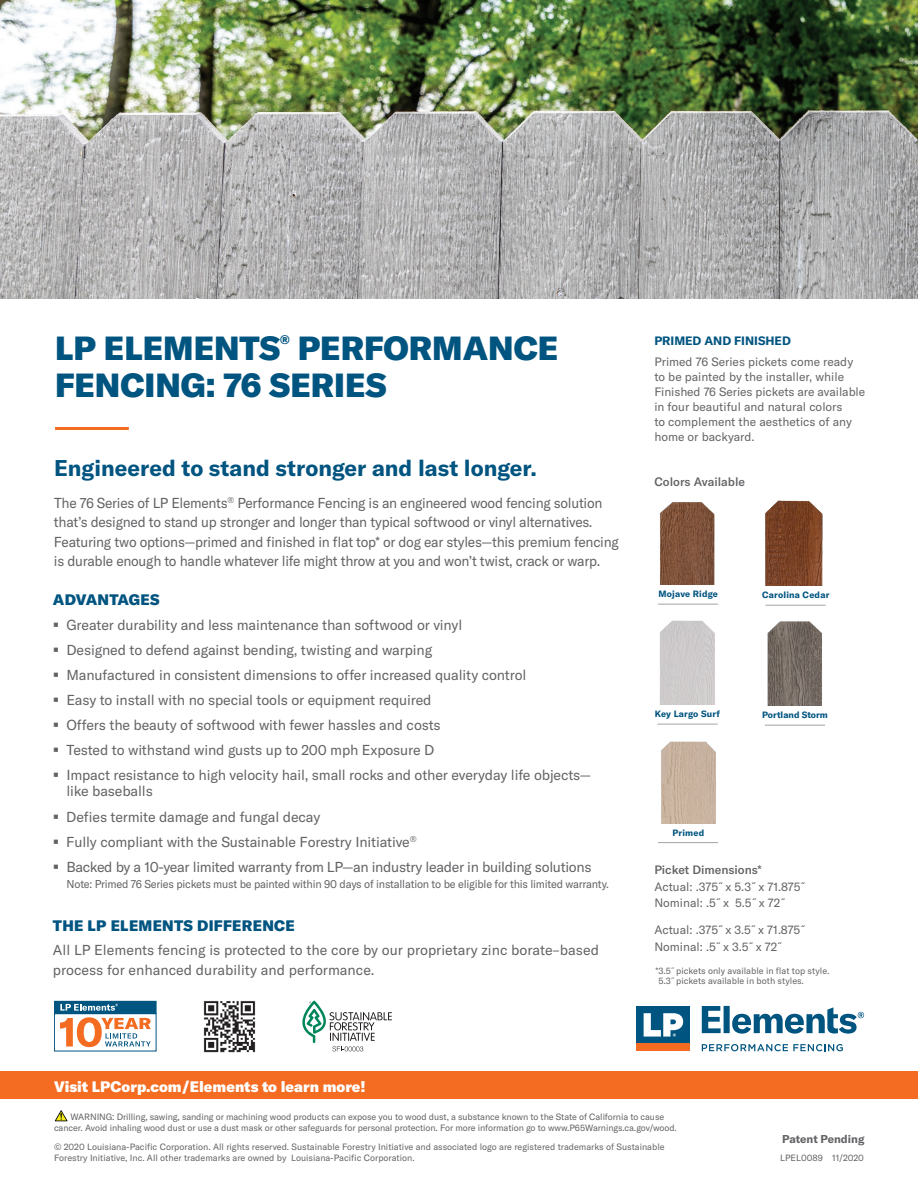
<style>
.page{position:relative;width:918px;height:1188px;background:#fff}
.page>*{position:absolute;margin:0;border:0;box-sizing:border-box;transform-origin:0 0}
.t1{font:900 33px/37.5px "GT America";color:#005480}
.t2{font:700 22.5px "GT America";color:#005480}
.t3{font:900 15px "GT America";color:#fff}
.t4{font:900 15px "GT America";letter-spacing:.02em;color:#005480}
.t5{font:14.25px/19.5px "GT America";letter-spacing:-.01em;color:#636366}
.t6{font:900 12.3px "GT America";color:#005480}
.t7{font:12px/15px "GT America";color:#636366}
.t8{font:500 12px "GT America";color:#636366}
.t9{font:700 12px "GT America";color:#005480}
.t10{font:11.25px "GT America";letter-spacing:-.02em;color:#636366}
.t11{font:700 11.25px "GT America";color:#636366}
.t12{font:9px/10.5px "GT America";letter-spacing:-.005em;color:#636366}
.t13{font:700 9px "GT America";letter-spacing:.02em;color:#005480}
.t14{font:700 9px "GT America";color:#005480}
</style>
<div class="page">
<hr style="left:55px;top:427px;width:74px;height:3px;background:#f36c21">
<hr style="left:658px;top:604px;width:60px;height:1px;background:#a7a2a0">
<img style="left:765px;top:500px;width:58px;height:86px">
<img style="left:660px;top:502px;width:55px;height:82px">
<hr style="left:765px;top:605px;width:61px;height:1px;background:#a7a2a0">
<img style="left:767px;top:621px;width:55px;height:84px">
<hr style="left:765px;top:725px;width:60px;height:1px;background:#a7a2a0">
<div style="left:660px;top:620px;width:55px;height:84px;background:#cecbcb"></div>
<hr style="left:657px;top:724px;width:61px;height:1px;background:#a7a2a0">
<hr style="left:658px;top:842px;width:60px;height:1px;background:#a7a2a0">
<img style="left:661px;top:741px;width:55px;height:82px">
<div style="left:0;top:1071px;width:918px;height:28px;background:#f36c21"></div>
<div style="left:636px;top:1006px;width:54px;height:38px;background:#005480"></div>
<div style="left:636px;top:1044px;width:54px;height:7px;background:#f36c21"></div>
<svg style="left:644px;top:1013px;width:39px;height:24px"></svg>
<svg style="left:702px;top:1044px;width:141px;height:7px"></svg>
<svg style="left:702px;top:1006px;width:162px;height:28px"></svg>
<img style="left:203px;top:1001px;width:53px;height:52px">
<svg style="left:302px;top:1001px;width:90px;height:50px"></svg>
<svg style="left:55px;top:1110px;width:13px;height:11px"></svg>
<div style="left:54px;top:1001px;width:102px;height:13px;background:#005480"></div>
<svg style="left:60px;top:1017px;width:91px;height:30px"></svg>
<svg style="left:60px;top:1004px;width:58px;height:7px"></svg>
<img style="left:0;top:0;width:918px;height:298px">
<h1 class="t1" style="left:55px;top:328px;width:227px">LP ELEMENTS</h1>
<p class="t6" style="left:280px;top:331px;width:11px">®</p>
<h1 class="t1" style="left:55px;top:328px;width:505px;text-indent:243px">PERFORMANCE<br>FENCING: 76 SERIES</h1>
<p class="t9" style="left:654px;top:333px;width:138px">PRIMED AND FINISHED</p>
<p class="t7" style="left:654px;top:355px;width:212px">Primed 76 Series pickets come ready to be painted by the installer, while Finished 76 Series pickets are available in four beautiful and natural colors<br>to complement the aesthetics of any home or backyard.</p>
<h2 class="t2" style="left:54px;top:454px;width:485px">Engineered to stand stronger and last longer.</h2>
<p class="t5" style="left:54px;top:493px;width:566px">The 76 Series of LP Elements<sup>®</sup> Performance Fencing is an engineered wood fencing solution that’s designed to stand up stronger and longer than typical softwood or vinyl alternatives.<br>Featuring two options—primed and finished in flat top* or dog ear styles—this premium fencing is durable enough to handle whatever life might throw at you and won’t twist, crack or warp.</p>
<p class="t4" style="left:53px;top:590px;width:108px">ADVANTAGES</p>
<p class="t5" style="left:53px;top:615px;width:411px">▪ Greater durability and less maintenance than softwood or vinyl</p>
<p class="t5" style="left:53px;top:640px;width:381px">▪ Designed to defend against bending, twisting and warping</p>
<p class="t5" style="left:53px;top:665px;width:475px">▪ Manufactured in consistent dimensions to offer increased quality control</p>
<p class="t5" style="left:53px;top:690px;width:380px">▪ Easy to install with no special tools or equipment required</p>
<p class="t5" style="left:53px;top:715px;width:389px">▪ Offers the beauty of softwood with fewer hassles and costs</p>
<p class="t5" style="left:53px;top:740px;width:383px">▪ Tested to withstand wind gusts up to 200 mph Exposure D</p>
<p class="t5" style="left:66px;top:767px;width:526px;line-height:16.5px;text-indent:-13px">▪ Impact resistance to high velocity hail, small rocks and other everyday life objects— like baseballs</p>
<p class="t5" style="left:53px;top:807px;width:269px">▪ Defies termite damage and fungal decay</p>
<p class="t5" style="left:53px;top:832px;width:366px">▪ Fully compliant with the Sustainable Forestry Initiative<sup>®</sup></p>
<p class="t5" style="left:53px;top:857px;width:540px">▪ Backed by a 10-year limited warranty from LP—an industry leader in building solutions</p>
<p class="t10" style="left:67px;top:877px;width:544px">Note: Primed 76 Series pickets must be painted within 90 days of installation to be eligible for this limited warranty.</p>
<p class="t4" style="left:53px;top:916px;width:243px">THE LP ELEMENTS DIFFERENCE</p>
<p class="t5" style="left:53px;top:941px;width:548px">All LP Elements fencing is protected to the core by our proprietary zinc borate–based process for enhanced durability and performance.</p>
<p class="t8" style="left:654px;top:475px;width:92px">Colors Available</p>
<p class="t13" style="left:659px;top:588px;width:61px">Mojave Ridge</p>
<p class="t13" style="left:762px;top:589px;width:69px">Carolina Cedar</p>
<p class="t13" style="left:655px;top:708px;width:67px">Key Largo Surf</p>
<p class="t14" style="left:762px;top:709px;width:67px">Portland Storm</p>
<p class="t13" style="left:672px;top:827px;width:33px">Primed</p>
<p class="t8" style="left:654px;top:863px;width:109px">Picket Dimensions*</p>
<p class="t7" style="left:654px;top:878px;width:155px;line-height:16.5px">Actual: .375˝x 5.3˝x 71.875˝<br>Nominal: .5˝x 5.5˝x 72˝</p>
<p class="t7" style="left:654px;top:922px;width:155px;line-height:16.5px">Actual: .375˝x 3.5˝x 71.875˝<br>Nominal: .5˝x 3.5˝x 72˝</p>
<p class="t12" style="left:659px;top:965px;width:172px;text-indent:-3px">*3.5˝pickets only available in flat top style.<br>5.3˝pickets available in both styles.</p>
<p class="t3" style="left:54px;top:1077px;width:313px">Visit LPCorp.com/Elements to learn more!</p>
<p class="t12" style="left:54px;top:1111px;width:624px;line-height:11.2px;text-align:center">WARNING: Drilling, sawing, sanding or machining wood products can expose you to wood dust, a substance known to the State of California to cause cancer. Avoid inhaling wood dust or use a dust mask or other safeguards for personal protection. For more information go to www.P65Warnings.ca.gov/wood.</p>
<p class="t12" style="left:54px;top:1142px;width:612px">© 2020 Louisiana-Pacific Corporation. All rights reserved. Sustainable Forestry Initiative and associated logo are registered trademarks of Sustainable<br>Forestry Initiative, Inc. All other trademarks are owned by Louisiana-Pacific Corporation.</p>
<p class="t11" style="left:782px;top:1132px;width:84px">Patent Pending</p>
<p class="t12" style="left:780px;top:1152px;width:85px">LPEL0089 11/2020</p>
</div>
